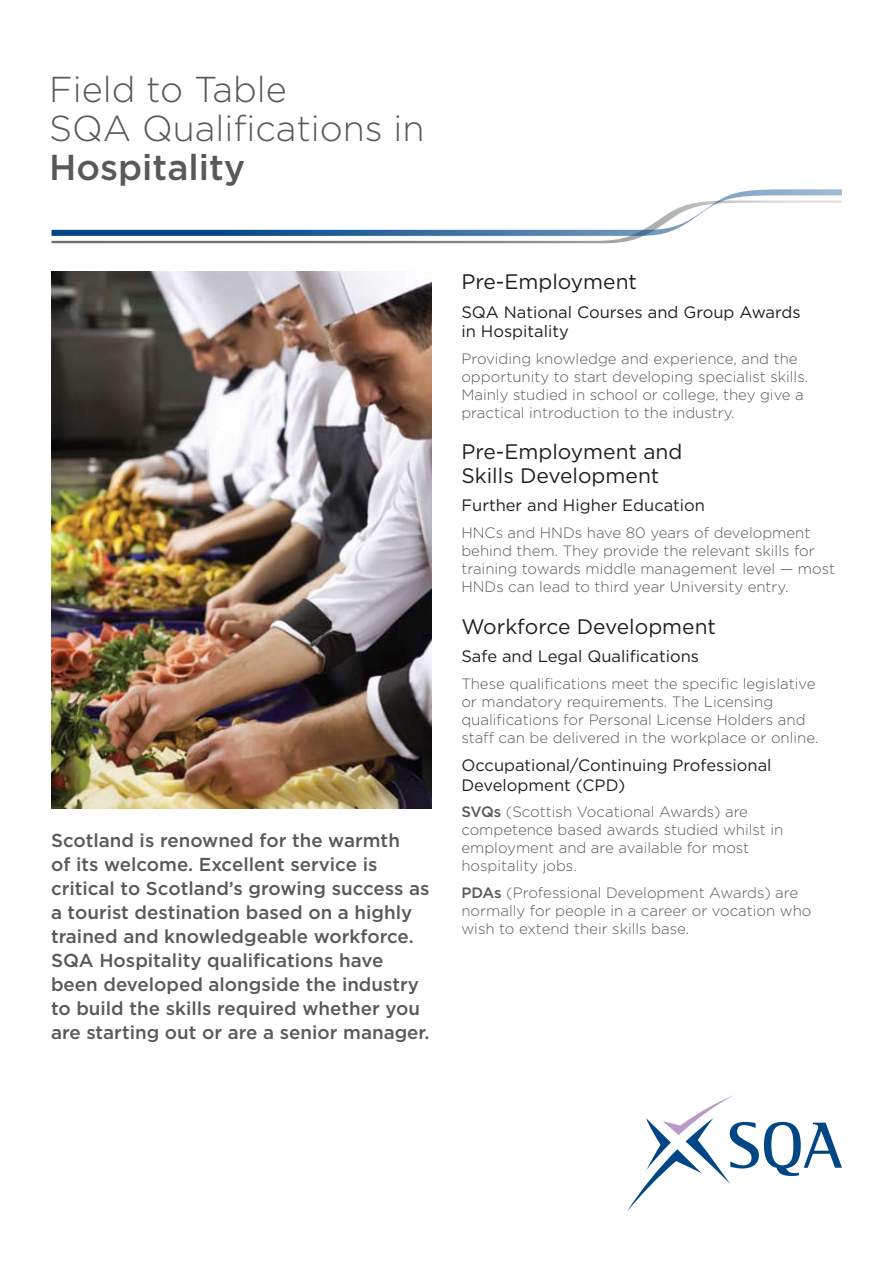
<style>
.page{position:relative;width:893px;height:1263px;background:#fff}
.page>*{position:absolute;margin:0;border:0;box-sizing:border-box;transform-origin:0 0}
.t1{font:300 36px/39px "Gotham";color:#58595b}
.t2{font:500 36px "Gotham";color:#58595b}
.t3{font:21px/24px "Gotham";color:#231f20}
.t4{font:500 18.75px/24px "Gotham";color:#58595b}
.t5{font:16.5px/19.8px "Gotham";color:#231f20}
.t6{font:300 15px/18px "Gotham";color:#58595b}
.s1{font-weight:500}
</style>
<div class="page">
<svg style="left:52px;top:189px;width:790px;height:54px"></svg>
<img style="left:51px;top:272px;width:381px;height:537px">
<svg style="left:627px;top:1095px;width:215px;height:117px"></svg>
<h1 class="t1" style="left:49px;top:70px;width:377px">Field to Table<br>SQA Qualifications in</h1>
<h1 class="t2" style="left:49px;top:147px;width:198px">Hospitality</h1>
<p class="t4" style="left:51px;top:828px;width:380px">Scotland is renowned for the warmth<br>of its welcome. Excellent service is critical to Scotland’s growing success as a tourist destination based on a highly trained and knowledgeable workforce.<br>SQA Hospitality qualifications have been developed alongside the industry to build the skills required whether you are starting out or are a senior manager.</p>
<h2 class="t3" style="left:461px;top:269px;width:177px">Pre-Employment</h2>
<p class="t5" style="left:461px;top:302px;width:341px">SQA National Courses and Group Awards in Hospitality</p>
<p class="t6" style="left:461px;top:349px;width:348px">Providing knowledge and experience, and the opportunity to start developing specialist skills.<br>Mainly studied in school or college, they give a practical introduction to the industry.</p>
<h2 class="t3" style="left:461px;top:439px;width:223px">Pre-Employment and<br>Skills Development</h2>
<p class="t5" style="left:461px;top:495px;width:245px">Further and Higher Education</p>
<p class="t6" style="left:461px;top:523px;width:375px">HNCs and HNDs have 80 years of development behind them. They provide the relevant skills for training towards middle management level — most HNDs can lead to third year University entry.</p>
<h2 class="t3" style="left:461px;top:614px;width:256px">Workforce Development</h2>
<p class="t5" style="left:461px;top:646px;width:239px">Safe and Legal Qualifications</p>
<p class="t6" style="left:461px;top:674px;width:359px">These qualifications meet the specific legislative or mandatory requirements. The Licensing qualifications for Personal License Holders and staff can be delivered in the workplace or online.</p>
<p class="t5" style="left:461px;top:755px;width:312px">Occupational/Continuing Professional<br>Development (CPD)</p>
<p class="t6" style="left:461px;top:803px;width:323px"><span class="s1">SVQs</span> (Scottish Vocational Awards) are competence based awards studied whilst in employment and are available for most hospitality jobs.</p>
<p class="t6" style="left:461px;top:883px;width:352px"><span class="s1">PDAs</span> (Professional Development Awards) are normally for people in a career or vocation who wish to extend their skills base.</p>
</div>
